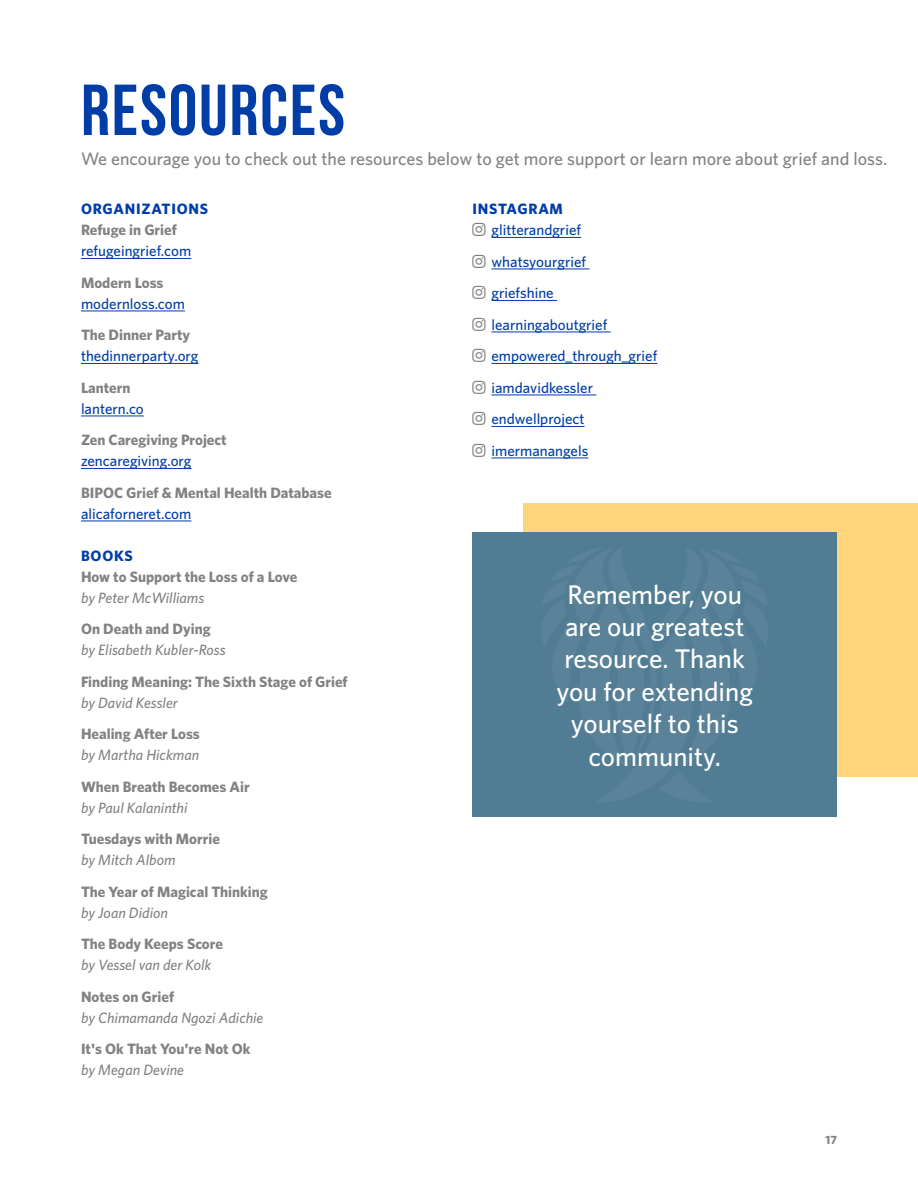
<style>
.page{position:relative;width:918px;height:1188px;background:#fff}
.page>*{position:absolute;margin:0;border:0;box-sizing:border-box;transform-origin:0 0}
.t1{font:700 72px "Bebas Neue";letter-spacing:.025em;color:#003da7}
.t2{font:500 27px/32.4px "Whitney";color:#fff;text-align:center}
.t3{font:500 18px "Whitney";color:#818383}
.t4{font:700 15px "Whitney";color:#818383}
.t5{font:500 15px/31.5px "Whitney";color:#003da6}
.t6{font:italic 500 15px "Whitney";color:#818383}
.t7{font:700 15px "Whitney";letter-spacing:.05em;color:#003da7}
.t8{font:700 12px "Whitney";color:#818383}
</style>
<div class="page">
<div style="left:524px;top:504px;width:394px;height:273px;background:#ffd579"></div>
<hr style="left:81px;top:258px;width:110px;height:1px;background:#003da6">
<hr style="left:81px;top:311px;width:104px;height:1px;background:#003da6">
<hr style="left:81px;top:363px;width:118px;height:1px;background:#003da6">
<hr style="left:81px;top:416px;width:63px;height:1px;background:#003da6">
<hr style="left:81px;top:468px;width:111px;height:1px;background:#003da6">
<hr style="left:81px;top:521px;width:110px;height:1px;background:#003da6">
<hr style="left:491px;top:237px;width:90px;height:1px;background:#003da6">
<hr style="left:491px;top:269px;width:98px;height:1px;background:#003da6">
<hr style="left:491px;top:300px;width:66px;height:1px;background:#003da6">
<hr style="left:491px;top:332px;width:120px;height:1px;background:#003da6">
<hr style="left:491px;top:363px;width:166px;height:1px;background:#003da6">
<hr style="left:491px;top:395px;width:105px;height:1px;background:#003da6">
<hr style="left:491px;top:426px;width:94px;height:1px;background:#003da6">
<hr style="left:491px;top:458px;width:97px;height:1px;background:#003da6">
<div style="left:472px;top:532px;width:365px;height:285px;background:#517d94"></div>
<h1 class="t1" style="left:81px;top:71px;width:266px">RESOURCES</h1>
<p class="t3" style="left:81px;top:148px;width:808px">We encourage you to check out the resources below to get more support or learn more about grief and loss.</p>
<p class="t7" style="left:81px;top:200px;width:129px">ORGANIZATIONS</p>
<p class="t4" style="left:81px;top:221px;width:97px">Refuge in Grief</p>
<p class="t5" style="left:81px;top:235px;width:112px">refugeingrief.com</p>
<p class="t4" style="left:81px;top:274px;width:84px">Modern Loss</p>
<p class="t5" style="left:81px;top:288px;width:106px">modernloss.com</p>
<p class="t4" style="left:81px;top:326px;width:111px">The Dinner Party</p>
<p class="t5" style="left:81px;top:340px;width:119px">thedinnerparty.org</p>
<p class="t4" style="left:81px;top:379px;width:51px">Lantern</p>
<p class="t5" style="left:81px;top:393px;width:64px">lantern.co</p>
<p class="t4" style="left:81px;top:431px;width:147px">Zen Caregiving Project</p>
<p class="t5" style="left:81px;top:445px;width:112px">zencaregiving.org</p>
<p class="t4" style="left:81px;top:484px;width:252px">BIPOC Grief &amp; Mental Health Database</p>
<p class="t5" style="left:81px;top:498px;width:112px">alicaforneret.com</p>
<p class="t7" style="left:81px;top:547px;width:53px">BOOKS</p>
<p class="t4" style="left:81px;top:568px;width:218px">How to Support the Loss of a Love</p>
<p class="t6" style="left:81px;top:589px;width:125px">by Peter McWilliams</p>
<p class="t4" style="left:81px;top:620px;width:131px">On Death and Dying</p>
<p class="t6" style="left:81px;top:641px;width:146px">by Elisabeth Kubler-Ross</p>
<p class="t4" style="left:81px;top:673px;width:268px">Finding Meaning: The Sixth Stage of Grief</p>
<p class="t6" style="left:81px;top:694px;width:98px">by David Kessler</p>
<p class="t4" style="left:81px;top:725px;width:120px">Healing After Loss</p>
<p class="t6" style="left:81px;top:746px;width:120px">by Martha Hickman</p>
<p class="t4" style="left:81px;top:778px;width:170px">When Breath Becomes Air</p>
<p class="t6" style="left:81px;top:799px;width:108px">by Paul Kalaninthi</p>
<p class="t4" style="left:81px;top:830px;width:141px">Tuesdays with Morrie</p>
<p class="t6" style="left:81px;top:851px;width:96px">by Mitch Albom</p>
<p class="t4" style="left:81px;top:883px;width:188px">The Year of Magical Thinking</p>
<p class="t6" style="left:81px;top:904px;width:88px">by Joan Didion</p>
<p class="t4" style="left:81px;top:935px;width:143px">The Body Keeps Score</p>
<p class="t6" style="left:81px;top:956px;width:132px">by Vessel van der Kolk</p>
<p class="t4" style="left:81px;top:988px;width:95px">Notes on Grief</p>
<p class="t6" style="left:81px;top:1009px;width:184px">by Chimamanda Ngozi Adichie</p>
<p class="t4" style="left:81px;top:1040px;width:171px">It's Ok That You're Not Ok</p>
<p class="t6" style="left:81px;top:1061px;width:105px">by Megan Devine</p>
<p class="t7" style="left:472px;top:200px;width:92px">INSTAGRAM</p>
<p class="t5" style="left:491px;top:214px;width:167px">glitterandgrief whatsyourgrief<br>griefshine learningaboutgrief empowered_through_grief iamdavidkessler endwellproject imermanangels</p>
<h2 class="t2" style="left:556px;top:577px;width:198px">Remember, you are our greatest resource. Thank you for extending yourself to this community.</h2>
<p class="t8" style="left:826px;top:1133px;width:13px">17</p>
</div>
